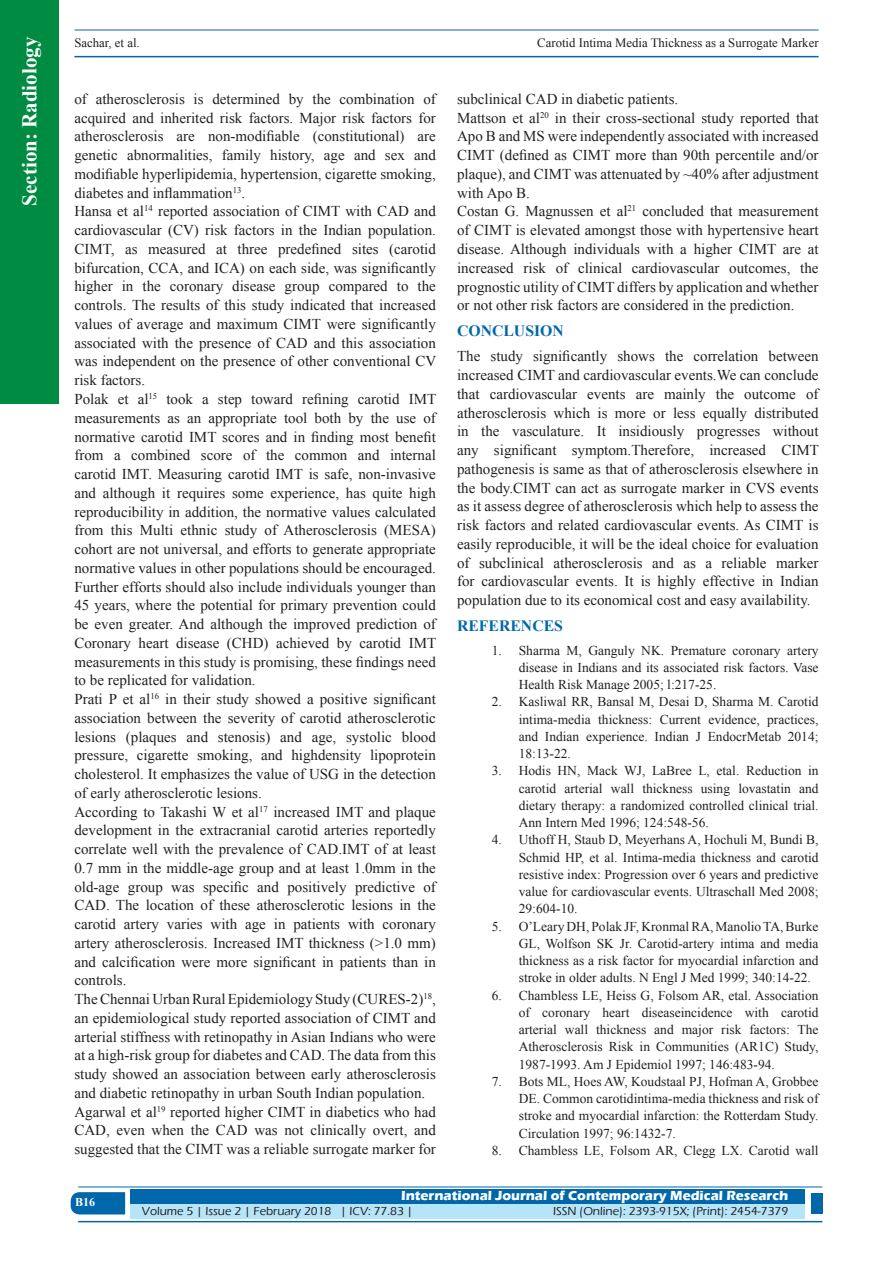
<style>
.page{position:relative;width:893px;height:1263px;background:#fff}
.page>*{position:absolute;margin:0;border:0;box-sizing:border-box;transform-origin:0 0}
.t1{font:700 21px "Times New Roman";color:#fff}
.t2{font:700 15.75px "Times New Roman";color:#0067aa}
.TX_New{font:15px/18.8px "Times New Roman";color:#231f20;text-align:justify}
.t3{font:13.5px/17.2px "Times New Roman";color:#231f20;text-align:justify}
.t4{font:700 13.5px "Eras ITC";color:#fff}
.t5{font:12.75px "Times New Roman";color:#231f20}
.t6{font:500 12px "Eras ITC";color:#231f20}
.t7{font:700 12px "Times New Roman";color:#fff}
</style>
<div class="page">
<hr style="left:74px;top:30px;width:745px;height:1px;background:#0067aa">
<hr style="left:74px;top:56px;width:745px;height:1px;background:#0067aa">
<svg style="left:71px;top:1192px;width:54px;height:22px"></svg>
<div style="left:130px;top:1189px;width:674px;height:15px;background:#0067aa"></div>
<div style="left:130px;top:1204px;width:674px;height:15px;background:#b6e4f9"></div>
<hr style="left:78px;top:1186px;width:744px;height:1px;background:#0067aa">
<hr style="left:78px;top:1221px;width:744px;height:1px;background:#0067aa">
<div style="left:811px;top:1193px;width:11px;height:21px;background:#0067aa"></div>
<div style="left:0;top:0;width:59px;height:404px;background:#008b43"></div>
<h1 class="t1" style="left:15px;top:206px;width:170px;rotate:-90deg">Section: Radiology</h1>
<p class="t5" style="left:74px;top:35px;width:67px">Sachar, et al.</p>
<p class="t5" style="left:537px;top:35px;width:283px">Carotid Intima Media Thickness as a Surrogate Marker</p>
<p class="TX_New" style="left:74px;top:89px;width:363px">of atherosclerosis is determined by the combination of acquired and inherited risk factors. Major risk factors for atherosclerosis are non-modifiable (constitutional) are genetic abnormalities, family history, age and sex and modifiable hyperlipidemia, hypertension, cigarette smoking, diabetes and inflammation<sup>13</sup>.</p>
<p class="TX_New" style="left:74px;top:202px;width:363px">Hansa et al<sup>14</sup> reported association of CIMT with CAD and cardiovascular (CV) risk factors in the Indian population.<br>CIMT, as measured at three predefined sites (carotid bifurcation, CCA, and ICA) on each side, was significantly higher in the coronary disease group compared to the controls. The results of this study indicated that increased values of average and maximum CIMT were significantly associated with the presence of CAD and this association was independent on the presence of other conventional CV risk factors.</p>
<p class="TX_New" style="left:74px;top:389px;width:363px">Polak et al<sup>15</sup> took a step toward refining carotid IMT measurements as an appropriate tool both by the use of normative carotid IMT scores and in finding most benefit from a combined score of the common and internal carotid IMT. Measuring carotid IMT is safe, non-invasive and although it requires some experience, has quite high reproducibility in addition, the normative values calculated from this Multi ethnic study of Atherosclerosis (MESA) cohort are not universal, and efforts to generate appropriate normative values in other populations should be encouraged.<br>Further efforts should also include individuals younger than 45 years, where the potential for primary prevention could be even greater. And although the improved prediction of Coronary heart disease (CHD) achieved by carotid IMT measurements in this study is promising, these findings need to be replicated for validation.</p>
<p class="TX_New" style="left:74px;top:689px;width:363px">Prati P et al<sup>16</sup> in their study showed a positive significant association between the severity of carotid atherosclerotic lesions (plaques and stenosis) and age, systolic blood pressure, cigarette smoking, and highdensity lipoprotein cholesterol. It emphasizes the value of USG in the detection of early atherosclerotic lesions.</p>
<p class="TX_New" style="left:74px;top:802px;width:363px">According to Takashi W et al<sup>17</sup> increased IMT and plaque development in the extracranial carotid arteries reportedly correlate well with the prevalence of CAD.IMT of at least 0.7 mm in the middle-age group and at least 1.0mm in the old-age group was specific and positively predictive of CAD. The location of these atherosclerotic lesions in the carotid artery varies with age in patients with coronary artery atherosclerosis. Increased IMT thickness (&gt;1.0 mm) and calcification were more significant in patients than in controls.</p>
<p class="TX_New" style="left:74px;top:989px;width:363px">The Chennai Urban Rural Epidemiology Study (CURES-2)<sup>18</sup>, an epidemiological study reported association of CIMT and arterial stiffness with retinopathy in Asian Indians who were at a high-risk group for diabetes and CAD. The data from this study showed an association between early atherosclerosis and diabetic retinopathy in urban South Indian population.</p>
<p class="TX_New" style="left:74px;top:1102px;width:363px">Agarwal et al<sup>19</sup> reported higher CIMT in diabetics who had CAD, even when the CAD was not clinically overt, and suggested that the CIMT was a reliable surrogate marker for</p>
<p class="TX_New" style="left:457px;top:89px;width:223px">subclinical CAD in diabetic patients.</p>
<p class="TX_New" style="left:457px;top:108px;width:363px">Mattson et al<sup>20</sup> in their cross-sectional study reported that Apo B and MS were independently associated with increased CIMT (defined as CIMT more than 90th percentile and/or plaque), and CIMT was attenuated by ~40% after adjustment with Apo B.</p>
<p class="TX_New" style="left:457px;top:202px;width:363px">Costan G. Magnussen et al<sup>21</sup> concluded that measurement of CIMT is elevated amongst those with hypertensive heart disease. Although individuals with a higher CIMT are at increased risk of clinical cardiovascular outcomes, the prognostic utility of CIMT differs by application and whether or not other risk factors are considered in the prediction.</p>
<h1 class="t2" style="left:457px;top:320px;width:108px">CONCLUSION</h1>
<p class="TX_New" style="left:457px;top:347px;width:363px">The study significantly shows the correlation between increased CIMT and cardiovascular events.We can conclude that cardiovascular events are mainly the outcome of atherosclerosis which is more or less equally distributed in the vasculature. It insidiously progresses without any significant symptom.Therefore, increased CIMT pathogenesis is same as that of atherosclerosis elsewhere in the body.CIMT can act as surrogate marker in CVS events as it assess degree of atherosclerosis which help to assess the risk factors and related cardiovascular events. As CIMT is easily reproducible, it will be the ideal choice for evaluation of subclinical atherosclerosis and as a reliable marker for cardiovascular events. It is highly effective in Indian population due to its economical cost and easy availability.</p>
<h1 class="t2" style="left:457px;top:615px;width:107px">REFERENCES</h1>
<p class="t3" style="left:519px;top:641px;width:301px;text-indent:-27px">1. Sharma M, Ganguly NK. Premature coronary artery disease in Indians and its associated risk factors. Vase Health Risk Manage 2005; l:217-25.</p>
<p class="t3" style="left:519px;top:693px;width:301px;text-indent:-27px">2. Kasliwal RR, Bansal M, Desai D, Sharma M. Carotid intima-media thickness: Current evidence, practices, and Indian experience. Indian J EndocrMetab 2014; 18:13-22.</p>
<p class="t3" style="left:519px;top:762px;width:301px;text-indent:-27px">3. Hodis HN, Mack WJ, LaBree L, etal. Reduction in carotid arterial wall thickness using lovastatin and dietary therapy: a randomized controlled clinical trial.<br>Ann Intern Med 1996; 124:548-56.</p>
<p class="t3" style="left:519px;top:831px;width:301px;text-indent:-27px">4. Uthoff H, Staub D, Meyerhans A, Hochuli M, Bundi B, Schmid HP, et al. Intima-media thickness and carotid resistive index: Progression over 6 years and predictive value for cardiovascular events. Ultraschall Med 2008; 29:604-10.</p>
<p class="t3" style="left:519px;top:917px;width:301px;text-indent:-27px">5. O’Leary DH, Polak JF, Kronmal RA, Manolio TA, Burke GL, Wolfson SK Jr. Carotid-artery intima and media thickness as a risk factor for myocardial infarction and stroke in older adults. N Engl J Med 1999; 340:14-22.</p>
<p class="t3" style="left:519px;top:986px;width:301px;text-indent:-27px">6. Chambless LE, Heiss G, Folsom AR, etal. Association of coronary heart diseaseincidence with carotid arterial wall thickness and major risk factors: The Atherosclerosis Risk in Communities (AR1C) Study, 1987-1993. Am J Epidemiol 1997; 146:483-94.</p>
<p class="t3" style="left:519px;top:1072px;width:301px;text-indent:-27px">7. Bots ML, Hoes AW, Koudstaal PJ, Hofman A, Grobbee DE. Common carotidintima-media thickness and risk of stroke and myocardial infarction: the Rotterdam Study.<br>Circulation 1997; 96:1432-7.</p>
<p class="t3" style="left:492px;top:1141px;width:328px">8. Chambless LE, Folsom AR, Clegg LX. Carotid wall</p>
<h4 class="t7" style="left:75px;top:1194px;width:22px">B16</h4>
<p class="t4" style="left:401px;top:1188px;width:389px">International Journal of Contemporary Medical Research</p>
<p class="t6" style="left:142px;top:1204px;width:272px">Volume 5 | Issue 2 | February 2018 | ICV: 77.83 |</p>
<p class="t6" style="left:553px;top:1204px;width:237px">ISSN (Online): 2393-915X; (Print): 2454-7379</p>
</div>
